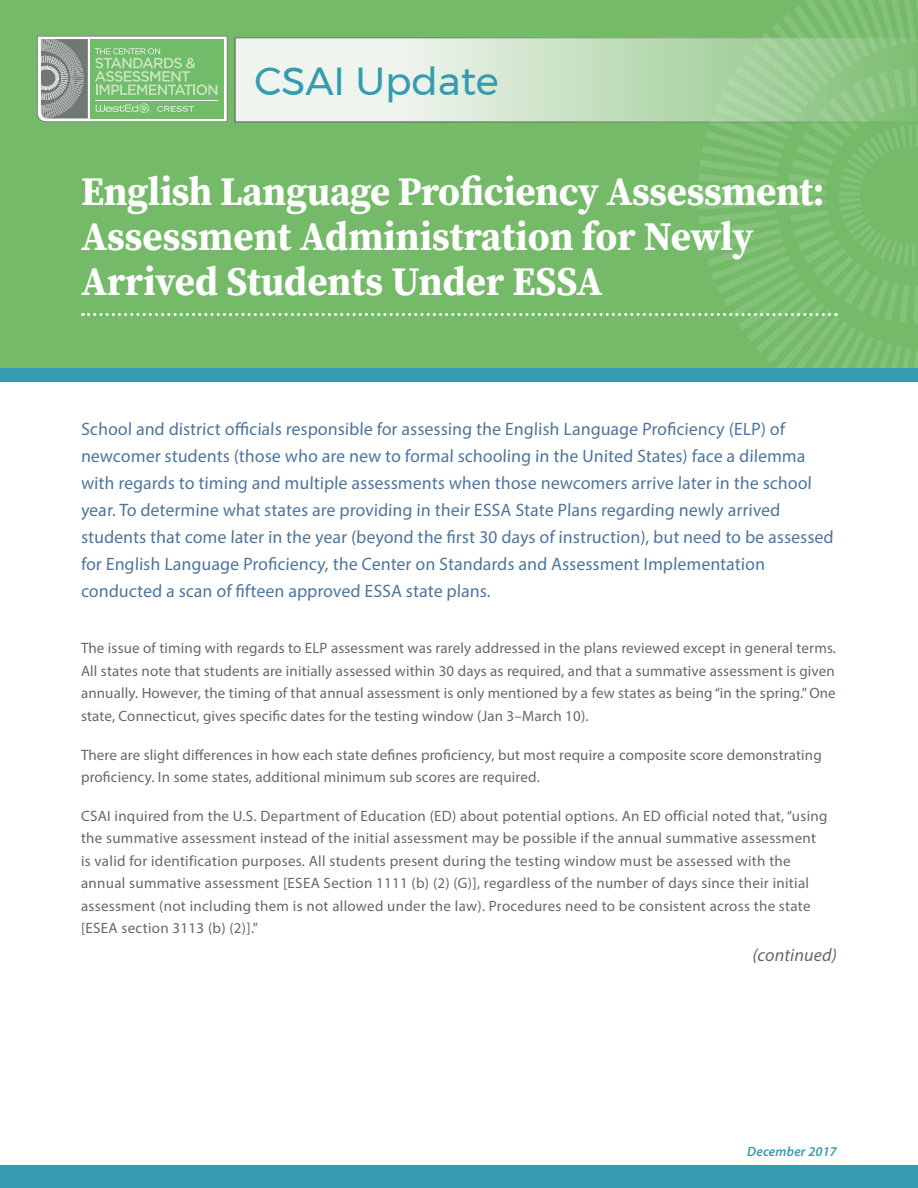
<style>
.page{position:relative;width:918px;height:1188px;background:#fff}
.page>*{position:absolute;margin:0;border:0;box-sizing:border-box;transform-origin:0 0}
.Title__large{font:700 40.5px/45px "Source Serif Pro";letter-spacing:-.01em;color:#fff;scale:.96 1}
.t1{font:39px "Montserrat";color:#359cb0}
.Text{font:18px/27px "Myriad Pro";color:#4d759d}
.Text-2{font:italic 18px "Myriad Pro";letter-spacing:.01em;color:#626c63}
.Text-3{font:15px/22.5px "Myriad Pro";letter-spacing:.02em;color:#626c63}
.Title__small{font:italic 600 13.5px "Myriad Pro";letter-spacing:.01em;color:#359cb0}
</style>
<div class="page">
<div style="left:0;top:1165px;width:918px;height:23px;background:#359cb0"></div>
<div style="left:0;top:0;width:918px;height:369px;background:#74ba68"></div>
<svg style="left:698px;top:0;width:220px;height:382px"></svg>
<div style="left:0;top:368px;width:918px;height:13px;background:#359cb0"></div>
<svg style="left:37px;top:36px;width:881px;height:288px"></svg>
<p class="t1" style="left:254px;top:51px;width:246px">CSAI Update</p>
<p class="Title__large" style="left:81px;top:168px;width:776px">English Language Proficiency Assessment:<br>Assessment Administration for Newly<br>Arrived Students Under ESSA</p>
<p class="Text" style="left:81px;top:415px;width:755px">School and district officials responsible for assessing the English Language Proficiency (ELP) of newcomer students (those who are new to formal schooling in the United States) face a dilemma with regards to timing and multiple assessments when those newcomers arrive later in the school year. To determine what states are providing in their ESSA State Plans regarding newly arrived students that come later in the year (beyond the first 30 days of instruction), but need to be assessed for English Language Proficiency, the Center on Standards and Assessment Implementation conducted a scan of fifteen approved ESSA state plans.</p>
<p class="Text-3" style="left:81px;top:637px;width:757px;text-align:justify">The issue of timing with regards to ELP assessment was rarely addressed in the plans reviewed except in general terms.<br>All states note that students are initially assessed within 30 days as required, and that a summative assessment is given annually. However, the timing of that annual assessment is only mentioned by a few states as being “in the spring.” One state, Connecticut, gives specific dates for the testing window (Jan 3–March 10).</p>
<p class="Text-3" style="left:81px;top:743px;width:742px">There are slight differences in how each state defines proficiency, but most require a composite score demonstrating proficiency. In some states, additional minimum sub scores are required.</p>
<p class="Text-3" style="left:81px;top:804px;width:748px">CSAI inquired from the U.S. Department of Education (ED) about potential options. An ED official noted that, “using the summative assessment instead of the initial assessment may be possible if the annual summative assessment is valid for identification purposes. All students present during the testing window must be assessed with the annual summative assessment [ESEA Section 1111 (b) (2) (G)], regardless of the number of days since their initial assessment (not including them is not allowed under the law). Procedures need to be consistent across the state [ESEA section 3113 (b) (2)].”</p>
<p class="Text-2" style="left:752px;top:943px;width:86px">(continued)</p>
<p class="Title__small" style="left:747px;top:1143px;width:91px">December 2017</p>
</div>
